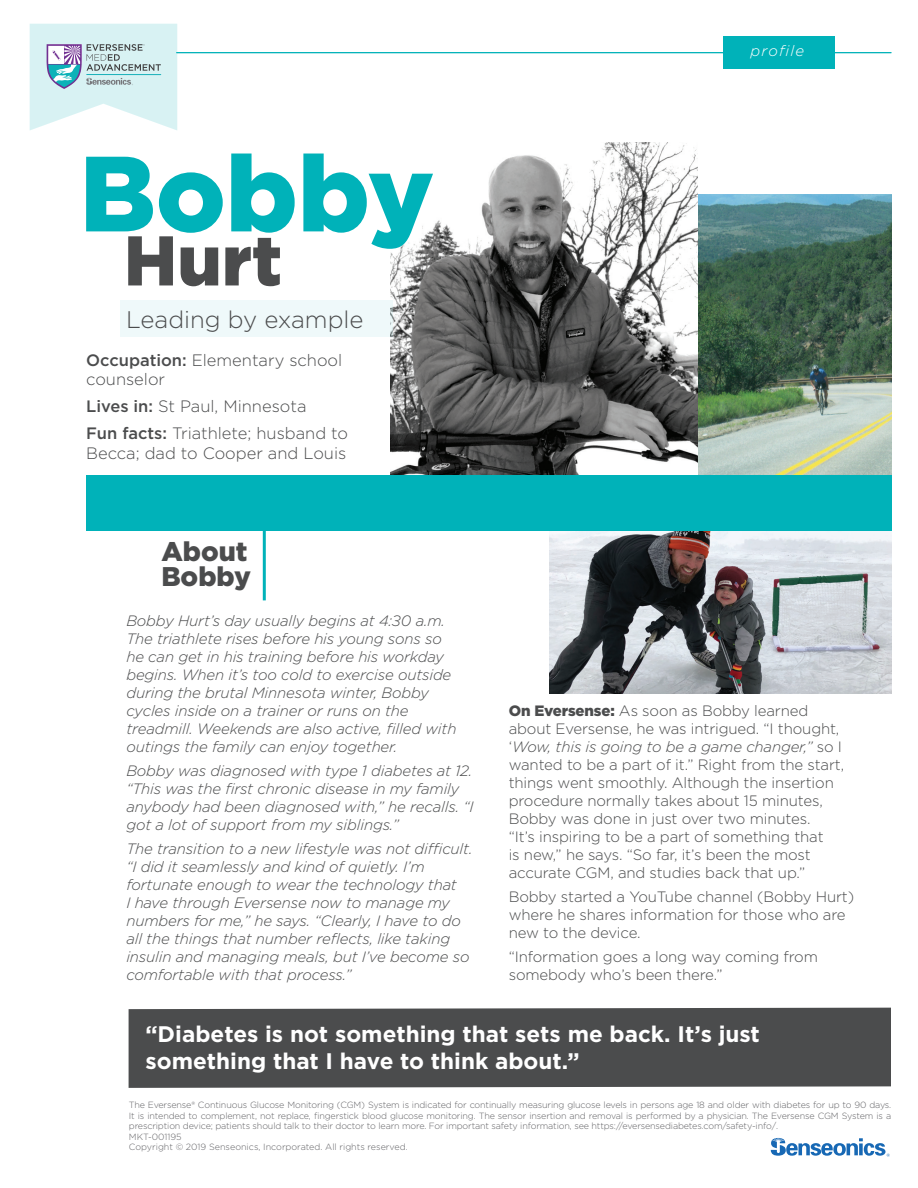
<style>
.page{position:relative;width:918px;height:1188px;background:#fff}
.page>*{position:absolute;margin:0;border:0;box-sizing:border-box;transform-origin:0 0}
.t1{font:900 106.65px "Gotham";color:#00b2b9}
.t2{font:900 70.2px "Gotham";color:#4b4c4d}
.t3{font:900 27px "Gotham";color:#4b4c4d}
.t4{font:300 24px "Gotham";color:#4b4c4d}
.t5{font:700 22.5px/27px "Gotham";color:#fff}
.t6{font:300 16.5px/19.8px "Gotham";color:#4b4c4d}
.t7{font:italic 300 15px/18px "Gotham";letter-spacing:-.01em;color:#4b4c4d}
.t8{font:300 15px/18px "Gotham";letter-spacing:-.01em;color:#4b4c4d}
.t9{font:italic 300 15px "Gotham";letter-spacing:.075em;color:#fff}
.t10{font:300 9px/10.5px "Gotham";letter-spacing:-.01em;color:#636366;text-align:justify}
.s1{font-weight:500}
.s2{font-weight:900}
.s3{font-style:italic}
</style>
<div class="page">
<img style="left:699px;top:194px;width:192px;height:281px">
<img style="left:550px;top:531px;width:341px;height:162px">
<img style="left:390px;top:142px;width:308px;height:333px">
<div style="left:120px;top:300px;width:272px;height:37px;background:#eff9fa"></div>
<svg style="left:30px;top:24px;width:147px;height:106px;background:#d1e7eb"></svg>
<hr style="left:263px;top:497px;width:3px;height:103px;background:#00b2b9">
<div style="left:86px;top:475px;width:805px;height:56px;background:#00b2b9"></div>
<svg style="left:771px;top:1138px;width:119px;height:19px"></svg>
<hr style="left:176px;top:52px;width:715px;height:1px;background:#00b2b9">
<div style="left:723px;top:36px;width:111px;height:32px;background:#00b2b9"></div>
<div style="left:129px;top:1008px;width:762px;height:80px;background:#4b4c4d"></div>
<p class="t9" style="left:751px;top:42px;width:55px">profile</p>
<p class="t1" style="left:80px;top:120px;width:356px">Bobby</p>
<p class="t2" style="left:124px;top:212px;width:160px">Hurt</p>
<p class="t4" style="left:126px;top:304px;width:239px">Leading by example</p>
<p class="t6" style="left:86px;top:350px;width:258px"><span class="s1">Occupation:</span> Elementary school counselor</p>
<p class="t6" style="left:86px;top:396px;width:222px"><span class="s1">Lives in:</span> St Paul, Minnesota</p>
<p class="t6" style="left:86px;top:423px;width:264px"><span class="s1">Fun facts:</span> Triathlete; husband to<br>Becca; dad to Cooper and Louis</p>
<p class="t3" style="left:161px;top:533px;width:88px">About</p>
<p class="t3" style="left:161px;top:558px;width:91px">Bobby</p>
<p class="t7" style="left:126px;top:612px;width:332px">Bobby Hurt’s day usually begins at 4:30 a.m.<br>The triathlete rises before his young sons so he can get in his training before his workday begins. When it’s too cold to exercise outside during the brutal Minnesota winter, Bobby cycles inside on a trainer or runs on the treadmill. Weekends are also active, filled with outings the family can enjoy together.</p>
<p class="t7" style="left:126px;top:762px;width:349px">Bobby was diagnosed with type 1 diabetes at 12. “This was the first chronic disease in my family anybody had been diagnosed with,” he recalls. “I got a lot of support from my siblings.”</p>
<p class="t7" style="left:126px;top:840px;width:348px">The transition to a new lifestyle was not difficult. “I did it seamlessly and kind of quietly. I’m fortunate enough to wear the technology that<br>I have through Eversense now to manage my numbers for me,” he says. “Clearly, I have to do all the things that number reflects, like taking insulin and managing meals, but I’ve become so comfortable with that process.”</p>
<p class="t8" style="left:509px;top:702px;width:301px"><span class="s2">On Eversense:</span> As soon as Bobby learned</p>
<p class="t8" style="left:509px;top:720px;width:337px">about Eversense, he was intrigued. “I thought, ‘<span class="s3">Wow, this is going to be a game changer,”</span> so I wanted to be a part of it.” Right from the start, things went smoothly. Although the insertion procedure normally takes about 15 minutes, Bobby was done in just over two minutes.</p>
<p class="t8" style="left:509px;top:828px;width:316px">“It’s inspiring to be a part of something that is new,” he says. “So far, it’s been the most accurate CGM, and studies back that up.”</p>
<p class="t8" style="left:509px;top:888px;width:347px">Bobby started a YouTube channel (Bobby Hurt) where he shares information for those who are new to the device.</p>
<p class="t8" style="left:509px;top:948px;width:311px">“Information goes a long way coming from somebody who’s been there.”</p>
<p class="t5" style="left:146px;top:1021px;width:616px">“Diabetes is not something that sets me back. It’s just something that I have to think about.”</p>
<p class="t10" style="left:129px;top:1100px;width:764px">The Eversense® Continuous Glucose Monitoring (CGM) System is indicated for continually measuring glucose levels in persons age 18 and older with diabetes for up to 90 days.<br>It is intended to complement, not replace, fingerstick blood glucose monitoring. The sensor insertion and removal is performed by a physician. The Eversense CGM System is a prescription device; patients should talk to their doctor to learn more. For important safety information, see https://eversensediabetes.com/safety-info/.</p>
<p class="t10" style="left:129px;top:1131px;width:54px">MKT-001195</p>
<p class="t10" style="left:129px;top:1142px;width:280px">Copyright © 2019 Senseonics, Incorporated. All rights reserved.</p>
</div>
